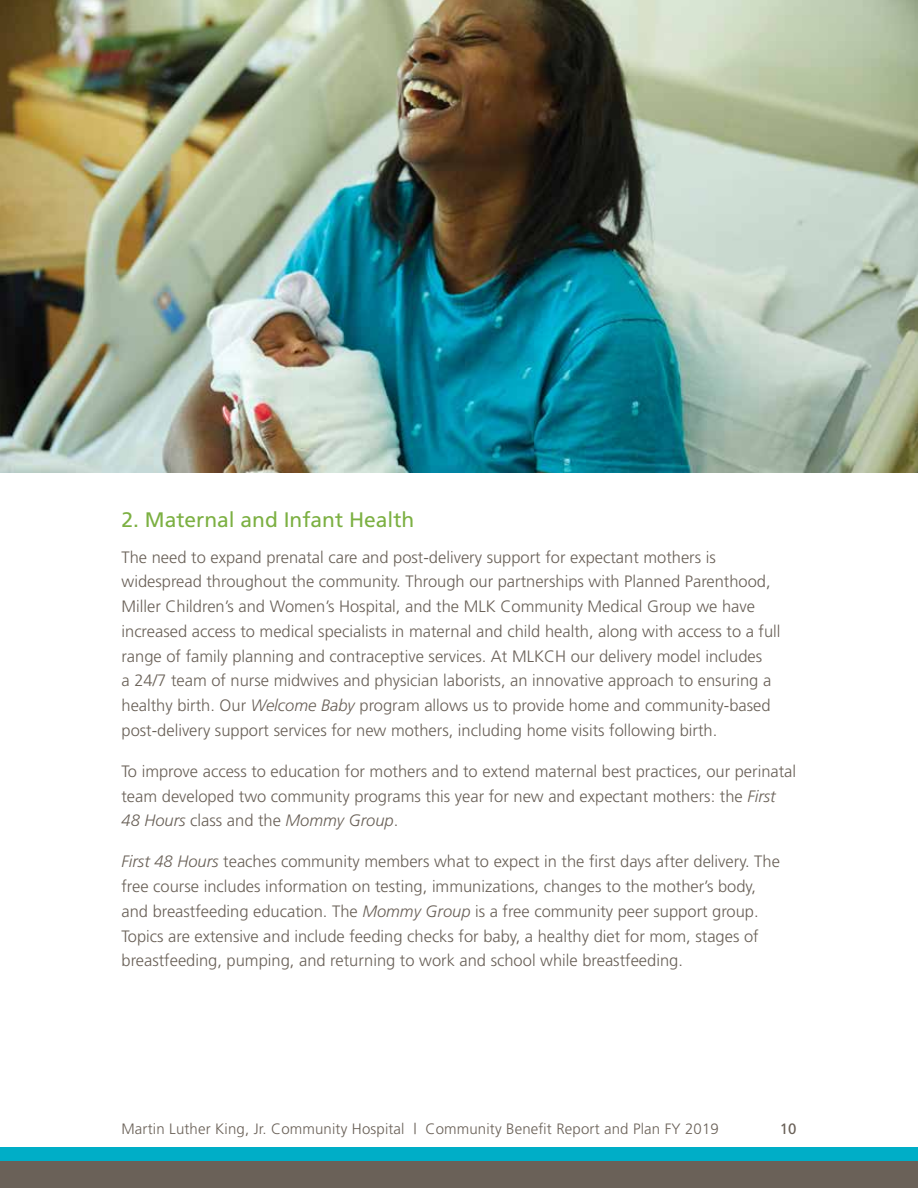
<style>
.page{position:relative;width:918px;height:1188px;background:#fff}
.page>*{position:absolute;margin:0;border:0;box-sizing:border-box;transform-origin:0 0}
.t1{font:21px "Frutiger";color:#7cb042}
.t2{font:300 16.5px/24.8px "Frutiger";color:#6a6158}
.t3{font:300 15px "Frutiger";letter-spacing:.01em;color:#6a6158}
.t4{font:15px "Frutiger";color:#6a6158}
.s1{font-style:italic}
</style>
<div class="page">
<div style="left:0;top:1148px;width:918px;height:13px;background:#00aec7"></div>
<div style="left:0;top:1161px;width:918px;height:27px;background:#6a6158"></div>
<img style="left:0;top:0;width:918px;height:472px">
<p class="t1" style="left:122px;top:508px;width:294px">2. Maternal and Infant Health</p>
<p class="t2" style="left:122px;top:545px;width:661px">The need to expand prenatal care and post-delivery support for expectant mothers is widespread throughout the community. Through our partnerships with Planned Parenthood, Miller Children’s and Women’s Hospital, and the MLK Community Medical Group we have increased access to medical specialists in maternal and child health, along with access to a full range of family planning and contraceptive services. At MLKCH our delivery model includes<br>a 24/7 team of nurse midwives and physician laborists, an innovative approach to ensuring a healthy birth. Our <span class="s1">Welcome Baby</span> program allows us to provide home and community-based post-delivery support services for new mothers, including home visits following birth.</p>
<p class="t2" style="left:122px;top:759px;width:676px">To improve access to education for mothers and to extend maternal best practices, our perinatal team developed two community programs this year for new and expectant mothers: the <span class="s1">First<br>48 Hours</span> class and the <span class="s1">Mommy Group</span>.</p>
<p class="t2" style="left:122px;top:849px;width:660px"><span class="s1">First 48 Hours</span> teaches community members what to expect in the first days after delivery. The free course includes information on testing, immunizations, changes to the mother’s body, and breastfeeding education. The <span class="s1">Mommy Group</span> is a free community peer support group.<br>Topics are extensive and include feeding checks for baby, a healthy diet for mom, stages of breastfeeding, pumping, and returning to work and school while breastfeeding.</p>
<p class="t3" style="left:122px;top:1120px;width:599px">Martin Luther King, Jr. Community Hospital | Community Benefit Report and Plan FY 2019</p>
<p class="t4" style="left:780px;top:1120px;width:18px">10</p>
</div>
